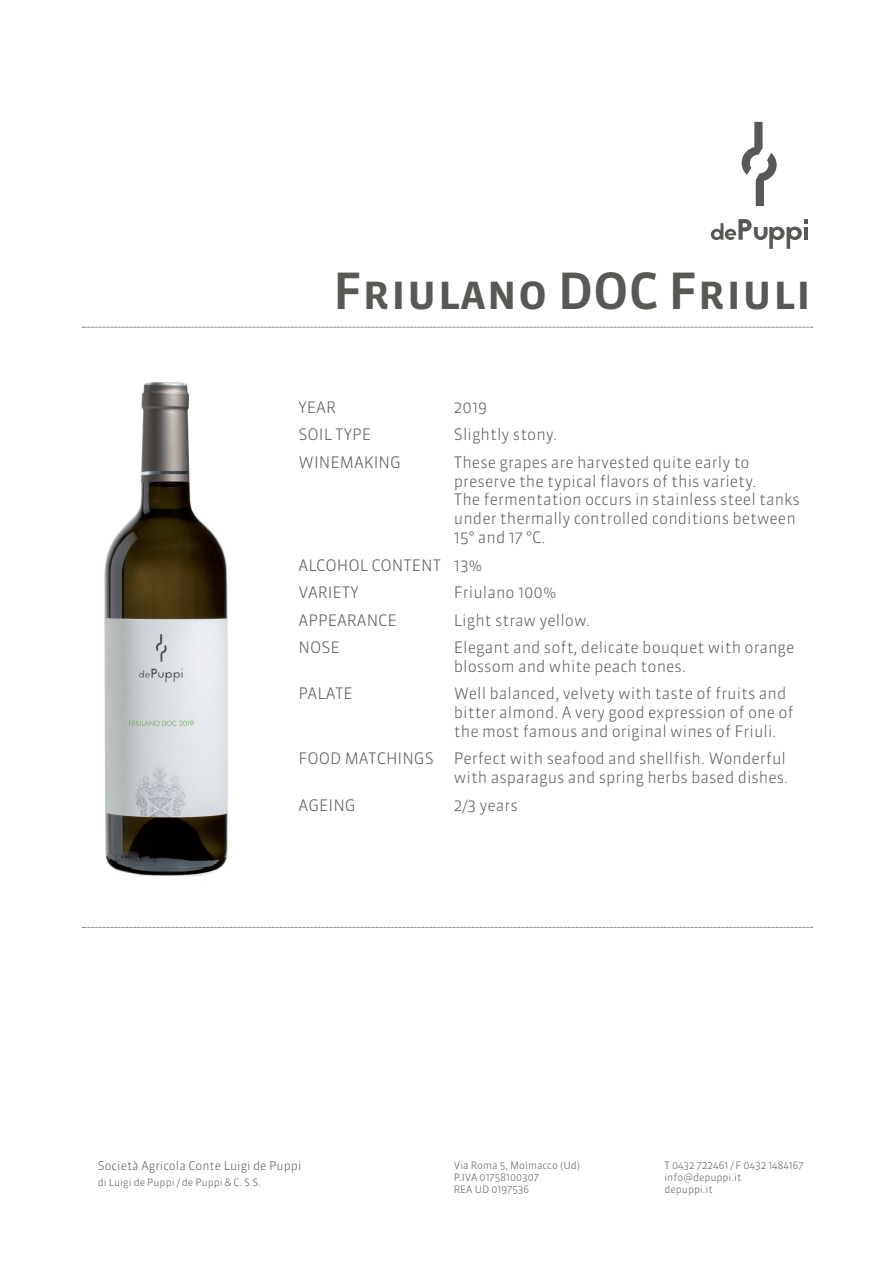
<style>
.page{position:relative;width:893px;height:1263px;background:#fff}
.page>*{position:absolute;margin:0;border:0;box-sizing:border-box;transform-origin:0 0}
.t1{font:49.65px "Sanuk Medium SC";color:#595855}
.t2{font:300 15.75px/18.9px "Sanuk";color:#595855}
.t3{font:300 12px "Sanuk";color:#595855}
.t4{font:300 10.2px/12.1px "Sanuk";color:#595855}
</style>
<div class="page">
<img style="left:104px;top:382px;width:124px;height:494px">
<svg style="left:83px;top:327px;width:729px;height:1px"></svg>
<svg style="left:83px;top:927px;width:729px;height:1px"></svg>
<svg style="left:742px;top:122px;width:35px;height:84px"></svg>
<svg style="left:711px;top:219px;width:96px;height:30px"></svg>
<p class="t1" style="left:333px;top:263px;width:480px">Friulano DOC Friuli</p>
<p class="t2" style="left:298px;top:398px;width:39px">YEAR</p>
<p class="t2" style="left:298px;top:425px;width:74px">SOIL TYPE</p>
<p class="t2" style="left:298px;top:452px;width:104px">WINEMAKING</p>
<p class="t2" style="left:298px;top:555px;width:144px">ALCOHOL CONTENT</p>
<p class="t2" style="left:298px;top:583px;width:62px">VARIETY</p>
<p class="t2" style="left:298px;top:610px;width:100px">APPEARANCE</p>
<p class="t2" style="left:298px;top:638px;width:43px">NOSE</p>
<p class="t2" style="left:298px;top:684px;width:56px">PALATE</p>
<p class="t2" style="left:298px;top:749px;width:137px">FOOD MATCHINGS</p>
<p class="t2" style="left:298px;top:795px;width:59px">AGEING</p>
<p class="t2" style="left:454px;top:398px;width:34px">2019</p>
<p class="t2" style="left:454px;top:425px;width:105px">Slightly stony.</p>
<p class="t2" style="left:454px;top:452px;width:348px">These grapes are harvested quite early to preserve the typical flavors of this variety.<br>The fermentation occurs in stainless steel tanks under thermally controlled conditions between 15° and 17 °C.</p>
<p class="t2" style="left:454px;top:555px;width:30px">13%</p>
<p class="t2" style="left:454px;top:583px;width:104px">Friulano 100%</p>
<p class="t2" style="left:454px;top:610px;width:137px">Light straw yellow.</p>
<p class="t2" style="left:454px;top:638px;width:342px">Elegant and soft, delicate bouquet with orange blossom and white peach tones.</p>
<p class="t2" style="left:454px;top:684px;width:341px">Well balanced, velvety with taste of fruits and bitter almond. A very good expression of one of the most famous and original wines of Friuli.</p>
<p class="t2" style="left:454px;top:749px;width:336px">Perfect with seafood and shellfish. Wonderful with asparagus and spring herbs based dishes.</p>
<p class="t2" style="left:454px;top:795px;width:65px">2/3 years</p>
<p class="t3" style="left:98px;top:1159px;width:205px">Società Agricola Conte Luigi de Puppi</p>
<p class="t4" style="left:98px;top:1176px;width:164px">di Luigi de Puppi / de Puppi &amp; C. S.S.</p>
<p class="t4" style="left:454px;top:1159px;width:128px">Via Roma 5, Moimacco (Ud)</p>
<p class="t4" style="left:454px;top:1171px;width:87px">P.IVA 01758100307<br>REA UD 0197536</p>
<p class="t4" style="left:664px;top:1159px;width:141px">T 0432 722461 / F 0432 1484167</p>
<p class="t4" style="left:664px;top:1171px;width:79px">info@depuppi.it</p>
<p class="t4" style="left:664px;top:1183px;width:50px">depuppi.it</p>
</div>
